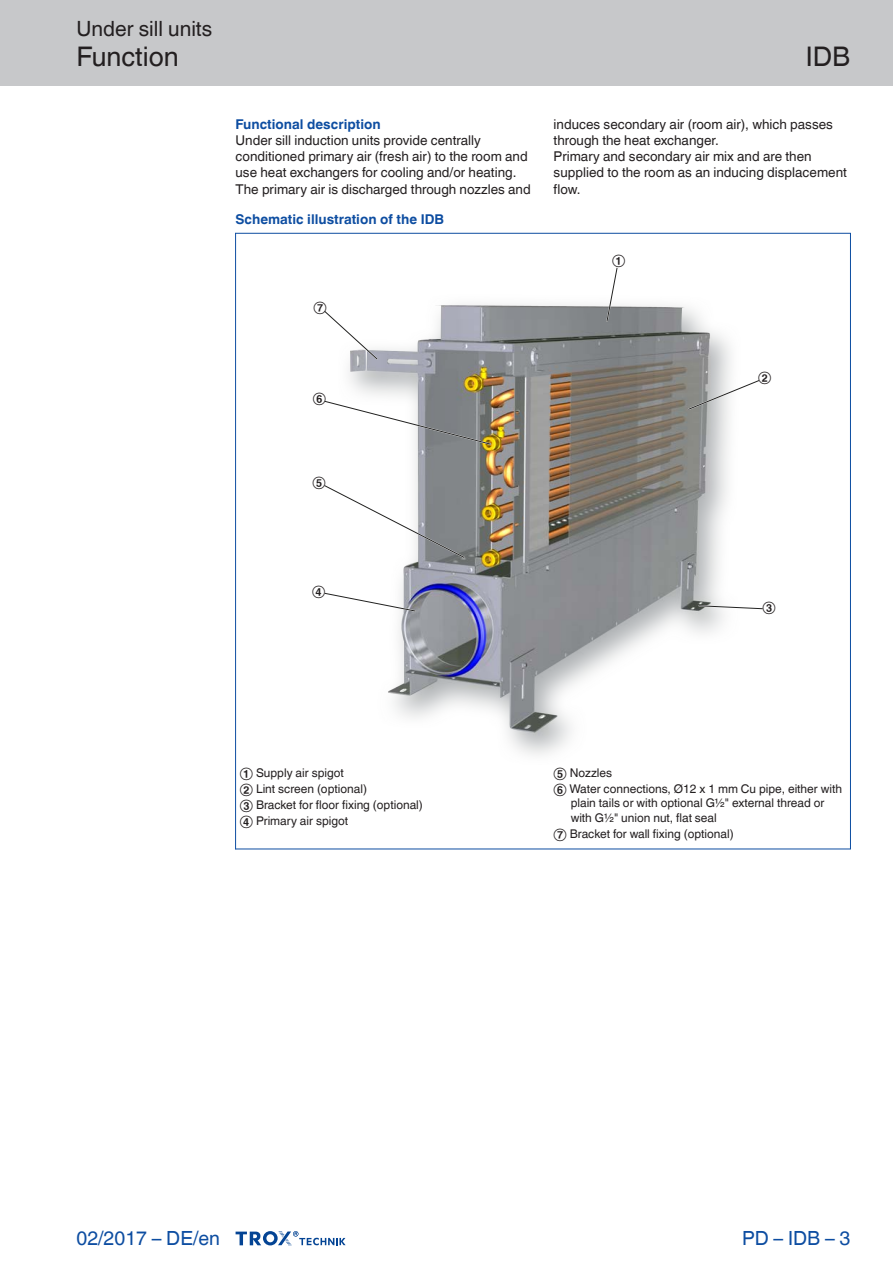
<style>
.page{position:relative;width:893px;height:1263px;background:#fff}
.page>*{position:absolute;margin:0;border:0;box-sizing:border-box;transform-origin:0 0}
.t1{font:27px "TROX Helvetica";color:#231f20}
.t2{font:21px "TROX Helvetica";color:#231f20}
.t3{font:19.5px "TROX Helvetica";color:#0d4da1}
.t4{font:13.5px/16.2px "TROX Helvetica";color:#231f20}
.t5{font:700 13.5px "TROX Helvetica";color:#0d4da1}
.t6{font:12px/15.8px "TROX Helvetica";color:#231f20}
</style>
<div class="page">
<div style="left:0;top:0;width:893px;height:85px;background:#c7c8ca"></div>
<svg style="left:236px;top:1231px;width:110px;height:15px"></svg>
<img style="left:349px;top:304px;width:382px;height:451px">
<svg style="left:687px;top:379px;width:73px;height:32px"></svg>
<svg style="left:698px;top:604px;width:65px;height:6px"></svg>
<svg style="left:324px;top:484px;width:142px;height:75px"></svg>
<svg style="left:324px;top:592px;width:93px;height:21px"></svg>
<svg style="left:324px;top:400px;width:168px;height:46px"></svg>
<svg style="left:324px;top:309px;width:55px;height:52px"></svg>
<svg style="left:605px;top:267px;width:14px;height:56px"></svg>
<hr style="left:235px;top:233px;width:1px;height:616px;background:#0d4da1">
<hr style="left:850px;top:233px;width:1px;height:616px;background:#0d4da1">
<hr style="left:235px;top:233px;width:615px;height:1px;background:#0d4da1">
<hr style="left:235px;top:848px;width:615px;height:1px;background:#0d4da1">
<h2 class="t2" style="left:77px;top:17px;width:137px">Under sill units</h2>
<h1 class="t1" style="left:77px;top:41px;width:104px">Function</h1>
<p class="t5" style="left:236px;top:116px;width:147px">Functional description</p>
<p class="t4" style="left:236px;top:132px;width:297px">Under sill induction units provide centrally conditioned primary air (fresh air) to the room and use heat exchangers for cooling and/or heating.<br>The primary air is discharged through nozzles and</p>
<p class="t5" style="left:236px;top:211px;width:210px">Schematic illustration of the IDB</p>
<p class="t6" style="left:313px;top:299px;width:15px">⑦</p>
<p class="t6" style="left:313px;top:390px;width:15px">⑥</p>
<h1 class="t1" style="left:806px;top:41px;width:46px">IDB</h1>
<p class="t4" style="left:554px;top:116px;width:295px">induces secondary air (room air), which passes through the heat exchanger.<br>Primary and secondary air mix and are then supplied to the room as an inducing displacement flow.</p>
<p class="t6" style="left:612px;top:252px;width:15px">①</p>
<p class="t6" style="left:758px;top:369px;width:15px">②</p>
<p class="t6" style="left:313px;top:474px;width:15px">⑤</p>
<p class="t6" style="left:312px;top:583px;width:15px">④</p>
<p class="t6" style="left:762px;top:599px;width:15px">③</p>
<p class="t6" style="left:240px;top:765px;width:185px">① Supply air spigot<br>② Lint screen (optional)<br>③ Bracket for floor fixing (optional)<br>④ Primary air spigot</p>
<p class="t6" style="left:554px;top:765px;width:290px">⑤ Nozzles<br>⑥ Water connections, Ø12 x 1 mm Cu pipe, either with</p>
<p class="t6" style="left:571px;top:796px;width:255px;line-height:14.4px">plain tails or with optional G½" external thread or with G½" union nut, flat seal</p>
<p class="t6" style="left:554px;top:825px;width:182px">⑦ Bracket for wall fixing (optional)</p>
<h3 class="t3" style="left:77px;top:1227px;width:145px">02/2017 – DE/en</h3>
<h3 class="t3" style="left:742px;top:1227px;width:110px">PD – IDB – 3</h3>
</div>
